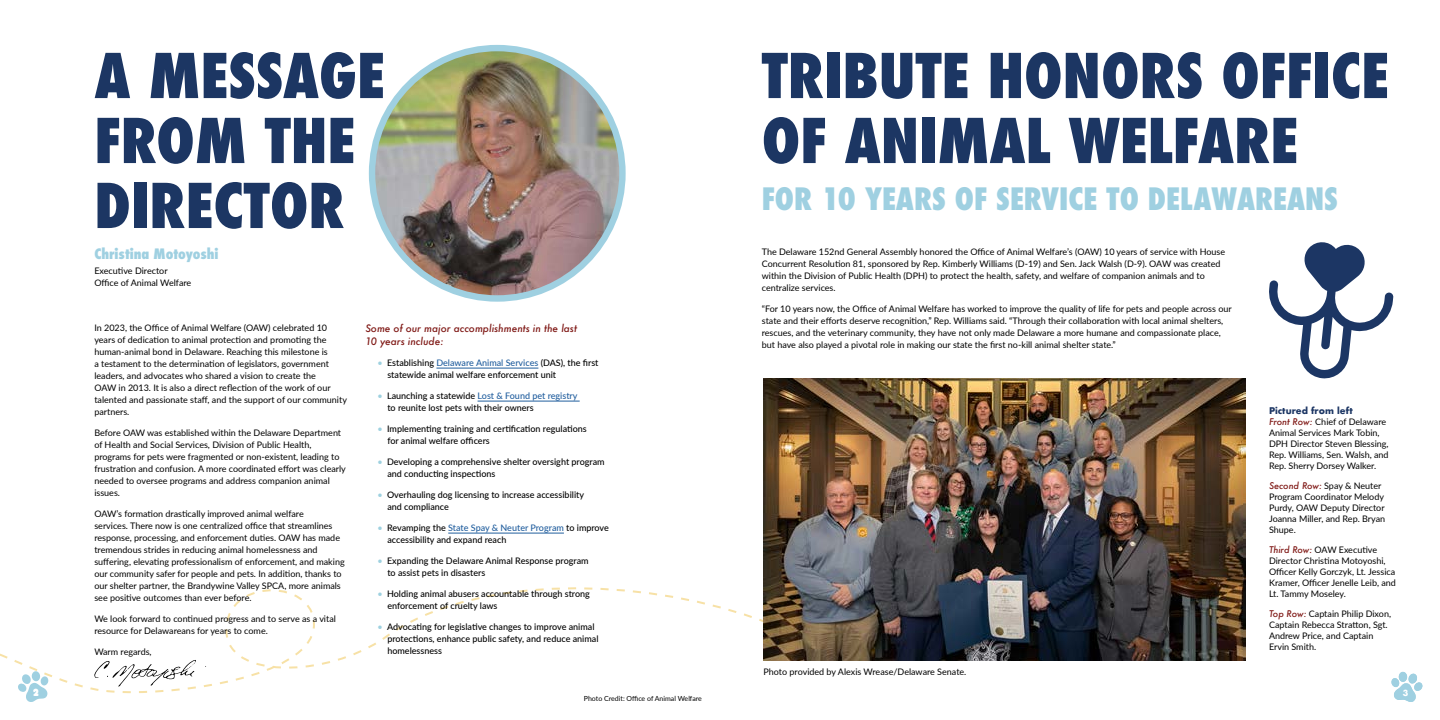
<style>
.page{position:relative;width:1440px;height:720px;background:#fff}
.page>*{position:absolute;margin:0;border:0;box-sizing:border-box;transform-origin:0 0}
.t1{font:800 condensed 60px/65px "Futura";color:#1c3663}
.t2{font:800 condensed 30px "Futura";color:#9fd0e1}
.t3{font:800 condensed 14px "Futura";color:#9fd0e1}
.t4{font:italic 500 10px/13px "Futura";color:#801a17}
.t5{font:9px/12px "Lato";color:#000}
.t6{font:500 9px/12px "Lato";color:#000}
.t7{font:700 9px "Futura";color:#1c3664}
.t8{font:700 8.2px "Futura";color:#fff}
.t9{font:7px "Lato";color:#000}
.s1{color:#9ed1e0}
.s2{color:#215e9e}
.s3{font-family:"Futura";font-weight:500;font-style:italic;color:#801a17}
</style>
<div class="page">
<svg style="left:1269px;top:242px;width:124px;height:137px"></svg>
<svg style="left:425px;top:587px;width:327px;height:30px"></svg>
<img style="left:372px;top:48px;width:250px;height:250px;border-radius:125px">
<div style="left:369px;top:45px;width:257px;height:257px;border:6px solid #9fd0e1;border-radius:50%"></div>
<hr style="left:436px;top:368px;width:102px;height:1px;background:#215e9e">
<hr style="left:478px;top:401px;width:102px;height:1px;background:#215e9e">
<hr style="left:448px;top:533px;width:116px;height:1px;background:#215e9e">
<svg style="left:1391px;top:672px;width:32px;height:30px"></svg>
<svg style="left:0;top:589px;width:376px;height:113px"></svg>
<img style="left:764px;top:378px;width:482px;height:283px">
<h1 class="t1" style="left:94px;top:44px;width:292px">A MESSAGE<br>FROM THE<br>DIRECTOR</h1>
<h3 class="t3" style="left:94px;top:244px;width:126px">Christina Motoyoshi</h3>
<p class="t5" style="left:94px;top:264px;width:98px">Executive Director<br>Office of Animal Welfare</p>
<p class="t5" style="left:94px;top:321px;width:254px">In 2023, the Office of Animal Welfare (OAW) celebrated 10 years of dedication to animal protection and promoting the human-animal bond in Delaware. Reaching this milestone is<br>a testament to the determination of legislators, government leaders, and advocates who shared a vision to create the<br>OAW in 2013. It is also a direct reflection of the work of our talented and passionate staff, and the support of our community partners.</p>
<p class="t5" style="left:94px;top:426px;width:253px">Before OAW was established within the Delaware Department of Health and Social Services, Division of Public Health, programs for pets were fragmented or non-existent, leading to frustration and confusion. A more coordinated effort was clearly needed to oversee programs and address companion animal issues.</p>
<p class="t5" style="left:94px;top:507px;width:252px">OAW’s formation drastically improved animal welfare<br>services. There now is one centralized office that streamlines response, processing, and enforcement duties. OAW has made tremendous strides in reducing animal homelessness and suffering, elevating professionalism of enforcement, and making our community safer for people and pets. In addition, thanks to our shelter partner, the Brandywine Valley SPCA, more animals see positive outcomes than ever before.</p>
<p class="t5" style="left:94px;top:612px;width:243px">We look forward to continued progress and to serve as a vital resource for Delawareans for years to come.</p>
<p class="t5" style="left:94px;top:645px;width:59px">Warm regards,</p>
<p class="t4" style="left:365px;top:322px;width:213px">Some of our major accomplishments in the last<br>10 years include:</p>
<p class="t6" style="left:387px;top:356px;width:213px;text-indent:-10px"><span class="s1">•</span> Establishing <span class="s2">Delaware Animal Services</span> (DAS), the first statewide animal welfare enforcement unit</p>
<p class="t6" style="left:387px;top:389px;width:192px;text-indent:-10px"><span class="s1">•</span> Launching a statewide <span class="s2">Lost &amp; Found pet registry </span>to reunite lost pets with their owners</p>
<p class="t6" style="left:387px;top:422px;width:201px;text-indent:-10px"><span class="s1">•</span> Implementing training and certification regulations for animal welfare officers</p>
<p class="t6" style="left:387px;top:455px;width:219px;text-indent:-10px"><span class="s1">•</span> Developing a comprehensive shelter oversight program and conducting inspections</p>
<p class="t6" style="left:387px;top:488px;width:198px;text-indent:-10px"><span class="s1">•</span> Overhauling dog licensing to increase accessibility and compliance</p>
<p class="t6" style="left:387px;top:521px;width:223px;text-indent:-10px"><span class="s1">•</span> Revamping the <span class="s2">State Spay &amp; Neuter Program</span> to improve accessibility and expand reach</p>
<p class="t6" style="left:387px;top:554px;width:203px;text-indent:-10px"><span class="s1">•</span> Expanding the Delaware Animal Response program to assist pets in disasters</p>
<p class="t6" style="left:387px;top:587px;width:204px;text-indent:-10px"><span class="s1">•</span> Holding animal abusers accountable through strong enforcement of cruelty laws</p>
<p class="t6" style="left:387px;top:620px;width:213px;text-indent:-10px"><span class="s1">•</span> Advocating for legislative changes to improve animal protections, enhance public safety, and reduce animal homelessness</p>
<h1 class="t1" style="left:762px;top:44px;width:629px">TRIBUTE HONORS OFFICE<br>OF ANIMAL WELFARE</h1>
<h2 class="t2" style="left:762px;top:179px;width:578px">FOR 10 YEARS OF SERVICE TO DELAWAREANS</h2>
<p class="t5" style="left:762px;top:245px;width:465px">The Delaware 152nd General Assembly honored the Office of Animal Welfare’s (OAW) 10 years of service with House Concurrent Resolution 81, sponsored by Rep. Kimberly Williams (D-19) and Sen. Jack Walsh (D-9). OAW was created within the Division of Public Health (DPH) to protect the health, safety, and welfare of companion animals and to centralize services.</p>
<p class="t5" style="left:762px;top:302px;width:472px">“For 10 years now, the Office of Animal Welfare has worked to improve the quality of life for pets and people across our state and their efforts deserve recognition,” Rep. Williams said. “Through their collaboration with local animal shelters, rescues, and the veterinary community, they have not only made Delaware a more humane and compassionate place, but have also played a pivotal role in making our state the first no-kill animal shelter state.”</p>
<p class="t5" style="left:764px;top:665px;width:204px">Photo provided by Alexis Wrease/Delaware Senate.</p>
<p class="t7" style="left:1269px;top:404px;width:85px">Pictured from left</p>
<p class="t5" style="left:1269px;top:416px;width:121px;line-height:11px"><span class="s3">Front Row:</span> Chief of Delaware<br>Animal Services Mark Tobin,<br>DPH Director Steven Blessing,<br>Rep. Williams, Sen. Walsh, and<br>Rep. Sherry Dorsey Walker.</p>
<p class="t5" style="left:1269px;top:480px;width:118px;line-height:11px"><span class="s3">Second Row:</span> Spay &amp; Neuter<br>Program Coordinator Melody<br>Purdy, OAW Deputy Director<br>Joanna Miller, and Rep. Bryan<br>Shupe.</p>
<p class="t5" style="left:1269px;top:544px;width:128px;line-height:11px"><span class="s3">Third Row:</span> OAW Executive<br>Director Christina Motoyoshi,<br>Officer Kelly Gorczyk, Lt. Jessica<br>Kramer, Officer Jenelle Leib, and<br>Lt. Tammy Moseley.</p>
<p class="t5" style="left:1269px;top:608px;width:124px;line-height:11px"><span class="s3">Top Row:</span> Captain Philip Dixon,<br>Captain Rebecca Stratton, Sgt.<br>Andrew Price, and Captain<br>Ervin Smith.</p>
<p class="t8" style="left:33px;top:686px;width:7px">2</p>
<p class="t8" style="left:1403px;top:686px;width:7px">3</p>
<p class="t9" style="left:584px;top:694px;width:120px">Photo Credit: Office of Animal Welfare</p>
</div>
